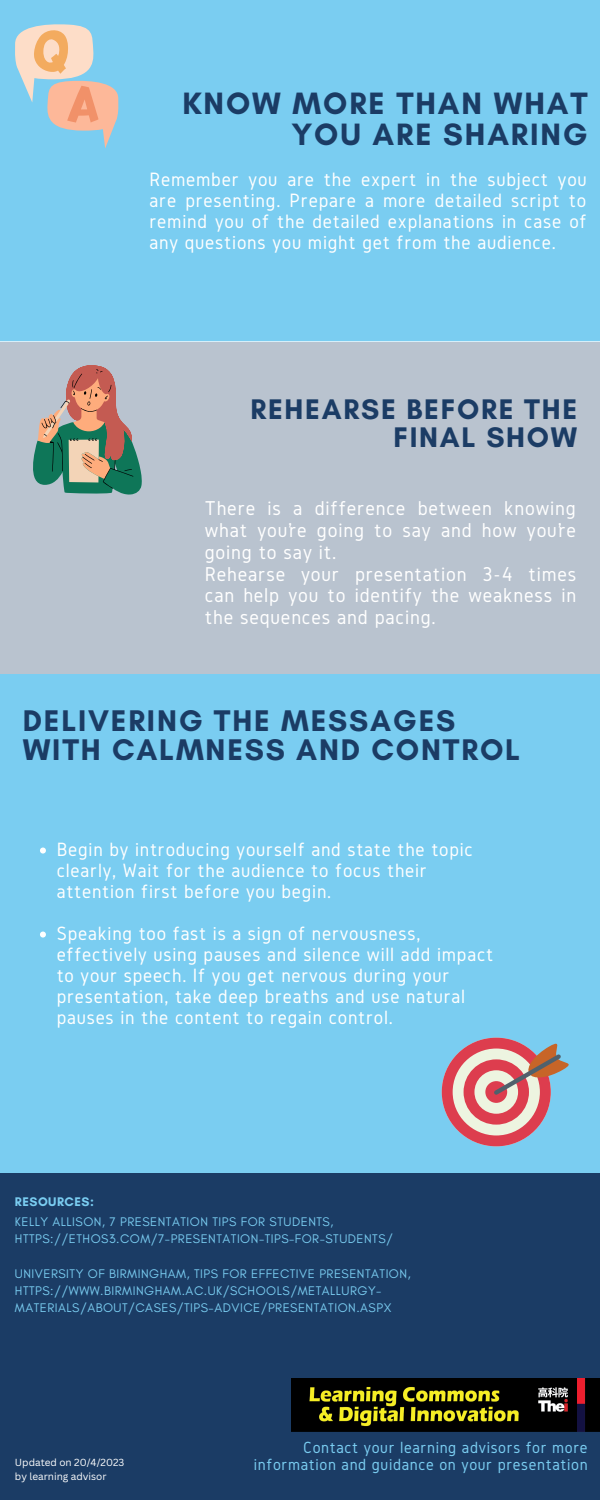
<style>
.page{position:relative;width:600px;height:1500px;background:#1b3c65}
.page>*{position:absolute;margin:0;border:0;box-sizing:border-box;transform-origin:0 0}
.t1{font:700 31.5px/30.8px "Glacial Indifference";letter-spacing:.06em;color:#1b3c65;text-align:right}
.t2{font:700 30.4px/29.2px "Glacial Indifference";letter-spacing:.06em;color:#1b3c65}
.t3{font:700 28.9px/28.1px "Glacial Indifference";letter-spacing:.06em;color:#1b3c65;text-align:right}
.t4{font:20.8px/21.8px "Gidole";letter-spacing:.04em;color:#fff}
.t5{font:20.1px/21px "Gidole";letter-spacing:.04em;color:#fff;text-align:justify}
.t6{font:20px/21px "Gidole";letter-spacing:.04em;color:#fff}
.t7{font:16.8px/17.2px "Gidole";letter-spacing:.04em;color:#7acdf1;text-align:right}
.t8{font:12.7px/17.2px "Glacial Indifference";letter-spacing:.04em;color:#7acdf1}
.t9{font:700 12.7px "Glacial Indifference";letter-spacing:.04em;color:#7acdf1}
.t10{font:10px/13.5px "Canva Sans";color:#fff}
</style>
<div class="page">
<div style="left:0;top:0;width:600px;height:342px;background:#7acdf1"></div>
<div style="left:0;top:342px;width:600px;height:332px;background:#b9c3cf"></div>
<div style="left:0;top:674px;width:600px;height:499px;background:#7acdf1"></div>
<svg style="left:15px;top:24px;width:103px;height:124px"></svg>
<svg style="left:33px;top:365px;width:109px;height:130px"></svg>
<svg style="left:442px;top:1038px;width:127px;height:108px"></svg>
<svg style="left:40px;top:848px;width:6px;height:6px"></svg>
<svg style="left:40px;top:932px;width:6px;height:6px"></svg>
<img style="left:291px;top:1379px;width:309px;height:52px">
<h1 class="t1" style="left:182px;top:87px;width:407px">KNOW MORE THAN WHAT<br>YOU ARE SHARING</h1>
<p class="t5" style="left:150px;top:168px;width:439px">Remember you are the expert in the subject you are presenting. Prepare a more detailed script to remind you of the detailed explanations in case of any questions you might get from the audience.</p>
<h3 class="t3" style="left:250px;top:395px;width:328px">REHEARSE BEFORE THE<br>FINAL SHOW</h3>
<p class="t4" style="left:205px;top:497px;width:373px">There is a difference between knowing what you’re going to say and how you’re going to say it.<br>Rehearse your presentation 3-4 times can help you to identify the weakness in the sequences and pacing.</p>
<h2 class="t2" style="left:23px;top:705px;width:499px">DELIVERING THE MESSAGES<br>WITH CALMNESS AND CONTROL</h2>
<p class="t6" style="left:57px;top:838px;width:418px">Begin by introducing yourself and state the topic clearly, Wait for the audience to focus their attention first before you begin.</p>
<p class="t6" style="left:57px;top:922px;width:438px">Speaking too fast is a sign of nervousness, effectively using pauses and silence will add impact to your speech. If you get nervous during your presentation, take deep breaths and use natural pauses in the content to regain control.</p>
<p class="t9" style="left:15px;top:1194px;width:81px">RESOURCES:</p>
<p class="t8" style="left:15px;top:1213px;width:380px">KELLY ALLISON, 7 PRESENTATION TIPS FOR STUDENTS,<br>HTTPS://ETHOS3.COM/7-PRESENTATION-TIPS-FOR-STUDENTS/</p>
<p class="t8" style="left:15px;top:1265px;width:397px">UNIVERSITY OF BIRMINGHAM, TIPS FOR EFFECTIVE PRESENTATION,<br>HTTPS://WWW.BIRMINGHAM.AC.UK/SCHOOLS/METALLURGY-<br>MATERIALS/ABOUT/CASES/TIPS-ADVICE/PRESENTATION.ASPX</p>
<p class="t10" style="left:15px;top:1455px;width:111px">Updated on 20/4/2023 by learning advisor</p>
<p class="t7" style="left:254px;top:1438px;width:335px">Contact your learning advisors for more information and guidance on your presentation</p>
</div>
